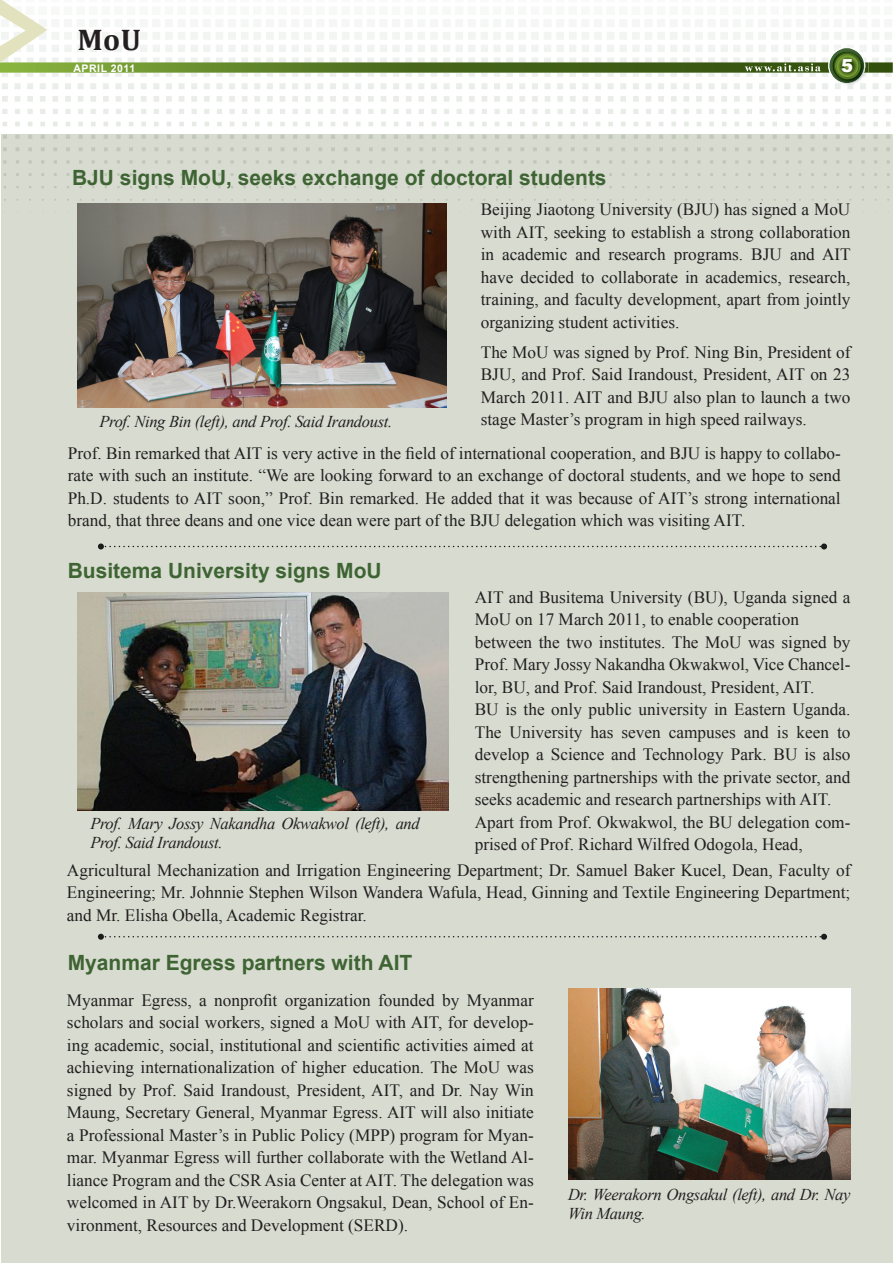
<style>
.page{position:relative;width:893px;height:1263px;background:#fff}
.page>*{position:absolute;margin:0;border:0;box-sizing:border-box;transform-origin:0 0}
.t1{font:700 30px "Cambria";color:#231f20}
.t2{font:700 21px "Arial";color:#3f6433}
.t3{font:900 18px "Arial";color:#fff}
.t4{font:17.25px/22.5px "Times New Roman";color:#231f20;text-align:justify}
.t5{font:italic 16.5px/19.5px "Times New Roman";letter-spacing:-.02em;color:#231f20}
.t6{font:700 10.5px "Arial";letter-spacing:.05em;color:#fff}
</style>
<div class="page">
<img style="left:835px;top:84px;width:31px;height:3px">
<svg style="left:0;top:0;width:893px;height:84px"></svg>
<div style="left:1px;top:134px;width:892px;height:1129px;background:#d7dbd0"></div>
<img style="left:77px;top:203px;width:369px;height:205px">
<img style="left:568px;top:988px;width:282px;height:192px">
<img style="left:77px;top:593px;width:372px;height:218px">
<svg style="left:98px;top:934px;width:729px;height:6px"></svg>
<svg style="left:98px;top:543px;width:729px;height:6px"></svg>
<p class="t1" style="left:77px;top:19px;width:65px">MoU</p>
<p class="t6" style="left:73px;top:61px;width:63px">APRIL 2011</p>
<p class="t2" style="left:72px;top:163px;width:536px">BJU signs MoU, seeks exchange of doctoral students</p>
<p class="t3" style="left:841px;top:52px;width:14px">5</p>
<p class="t5" style="left:99px;top:412px;width:294px">Prof. Ning Bin (left), and Prof. Said Irandoust.</p>
<p class="t4" style="left:481px;top:198px;width:371px">Beijing Jiaotong University (BJU) has signed a MoU with AIT, seeking to establish a strong collaboration in academic and research programs. BJU and AIT have decided to collaborate in academics, research, training, and faculty development, apart from jointly organizing student activities.</p>
<p class="t4" style="left:481px;top:341px;width:371px">The MoU was signed by Prof. Ning Bin, President of BJU, and Prof. Said Irandoust, President, AIT on 23<br>March 2011. AIT and BJU also plan to launch a two stage Master’s program in high speed railways.</p>
<p class="t4" style="left:68px;top:441px;width:774px">Prof. Bin remarked that AIT is very active in the field of international cooperation, and BJU is happy to collabo&shy;rate with such an institute. “We are looking forward to an exchange of doctoral students, and we hope to send Ph.D. students to AIT soon,” Prof. Bin remarked. He added that it was because of AIT’s strong international brand, that three deans and one vice dean were part of the BJU delegation which was visiting AIT.</p>
<p class="t2" style="left:68px;top:556px;width:315px">Busitema University signs MoU</p>
<p class="t5" style="left:90px;top:813px;width:331px">Prof. Mary Jossy Nakandha Okwakwol (left), and<br>Prof. Said Irandoust.</p>
<p class="t4" style="left:475px;top:585px;width:377px">AIT and Busitema University (BU), Uganda signed a<br>MoU on 17 March 2011, to enable cooperation</p>
<p class="t4" style="left:475px;top:630px;width:377px">between the two institutes. The MoU was signed by Prof. Mary Jossy Nakandha Okwakwol, Vice Chancel&shy;lor, BU, and Prof. Said Irandoust, President, AIT.</p>
<p class="t4" style="left:475px;top:698px;width:377px">BU is the only public university in Eastern Uganda.<br>The University has seven campuses and is keen to develop a Science and Technology Park. BU is also strengthening partnerships with the private sector, and seeks academic and research partnerships with AIT.</p>
<p class="t4" style="left:475px;top:810px;width:377px">Apart from Prof. Okwakwol, the BU delegation com&shy;prised of Prof. Richard Wilfred Odogola, Head,</p>
<p class="t4" style="left:67px;top:858px;width:785px">Agricultural Mechanization and Irrigation Engineering Department; Dr. Samuel Baker Kucel, Dean, Faculty of Engineering; Mr. Johnnie Stephen Wilson Wandera Wafula, Head, Ginning and Textile Engineering Department; and Mr. Elisha Obella, Academic Registrar.</p>
<p class="t2" style="left:68px;top:948px;width:346px">Myanmar Egress partners with AIT</p>
<p class="t4" style="left:67px;top:988px;width:468px">Myanmar Egress, a nonprofit organization founded by Myanmar scholars and social workers, signed a MoU with AIT, for develop&shy;ing academic, social, institutional and scientific activities aimed at achieving internationalization of higher education. The MoU was signed by Prof. Said Irandoust, President, AIT, and Dr. Nay Win Maung, Secretary General, Myanmar Egress. AIT will also initiate a Professional Master’s in Public Policy (MPP) program for Myan&shy;mar. Myanmar Egress will further collaborate with the Wetland Al&shy;liance Program and the CSR Asia Center at AIT. The delegation was welcomed in AIT by Dr.Weerakorn Ongsakul, Dean, School of En&shy;vironment, Resources and Development (SERD).</p>
<p class="t5" style="left:568px;top:1184px;width:284px">Dr. Weerakorn Ongsakul (left), and Dr. Nay<br>Win Maung.</p>
</div>
